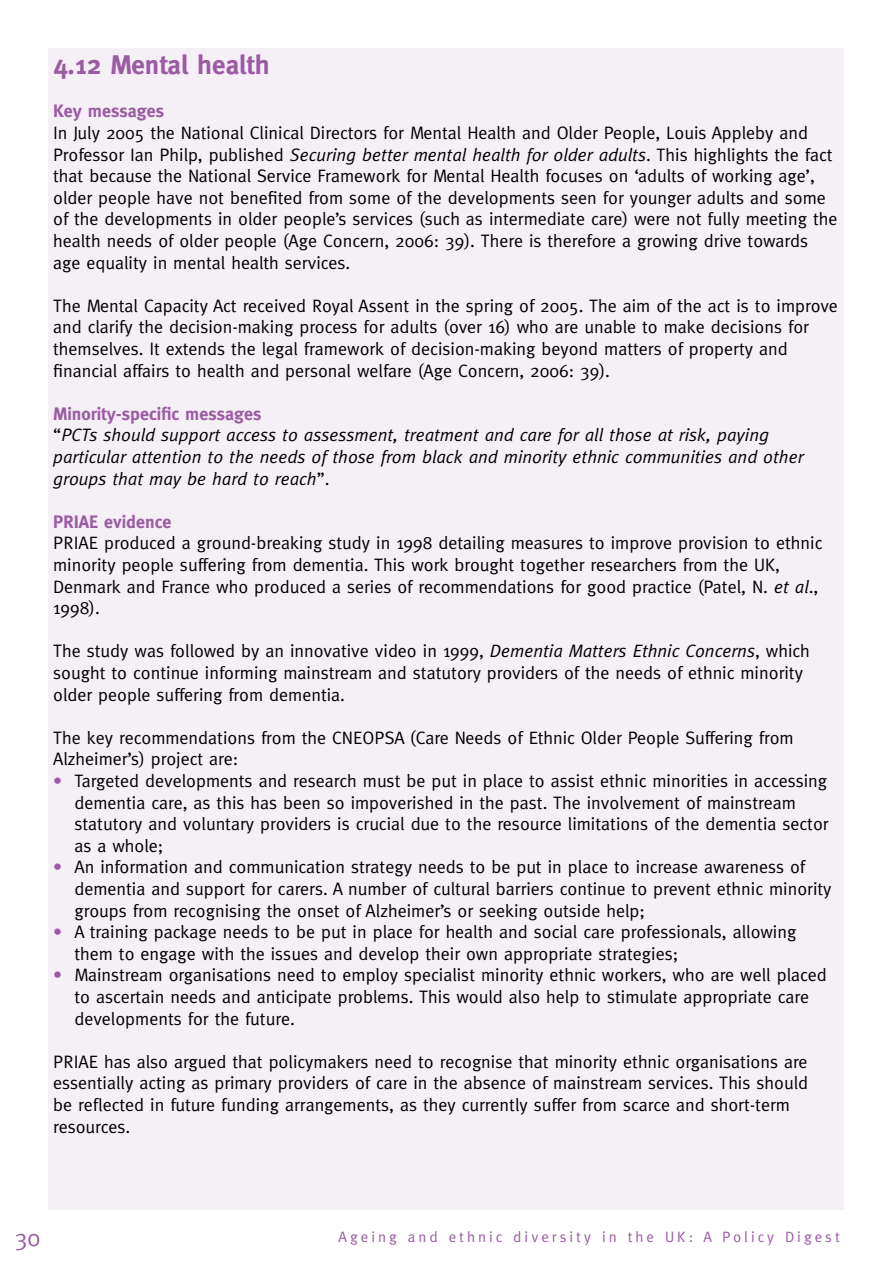
<style>
.page{position:relative;width:893px;height:1263px;background:#fff}
.page>*{position:absolute;margin:0;border:0;box-sizing:border-box;transform-origin:0 0}
.t1{font:700 27px "Meta";color:#9b5ba4}
.t2{font:24px "Meta";color:#9b5ba4}
.t3{font:18px/21.6px "Meta";color:#000}
.t4{font:italic 18px/21.6px "Meta";color:#000}
.t5{font:700 18px "Meta";color:#9b5ba4}
.t6{font:15px "Meta";letter-spacing:.2em;color:#9b5ba4}
.s1{font-style:italic}
.s2{font-weight:700;font-style:normal;color:#9b5ba4}
.s3{font-style:normal}
.s4{color:#9b5ba4}
</style>
<div class="page">
<div style="left:49px;top:48px;width:795px;height:1162px;background:#f5eff6"></div>
<h1 class="t1" style="left:53px;top:49px;width:218px">4.12 Mental health</h1>
<p class="t5" style="left:53px;top:101px;width:112px">Key messages</p>
<p class="t3" style="left:53px;top:122px;width:786px">In July 2005 the National Clinical Directors for Mental Health and Older People, Louis Appleby and Professor Ian Philp, published <span class="s1">Securing better mental health for older adults</span>. This highlights the fact that because the National Service Framework for Mental Health focuses on ‘adults of working age’, older people have not benefited from some of the developments seen for younger adults and some of the developments in older people’s services (such as intermediate care) were not fully meeting the health needs of older people (Age Concern, 2006: 39). There is therefore a growing drive towards age equality in mental health services.</p>
<p class="t3" style="left:53px;top:294px;width:786px">The Mental Capacity Act received Royal Assent in the spring of 2005. The aim of the act is to improve and clarify the decision-making process for adults (over 16) who are unable to make decisions for themselves. It extends the legal framework of decision-making beyond matters of property and financial affairs to health and personal welfare (Age Concern, 2006: 39).</p>
<p class="t4" style="left:53px;top:402px;width:752px"><span class="s2">Minority-specific messages<br></span><span class="s3">“</span>PCTs should support access to assessment, treatment and care for all those at risk, paying particular attention to the needs of those from black and minority ethnic communities and other groups that may be hard to reach<span class="s3">”.</span></p>
<p class="t5" style="left:53px;top:511px;width:120px">PRIAE evidence</p>
<p class="t3" style="left:53px;top:532px;width:771px">PRIAE produced a ground-breaking study in 1998 detailing measures to improve provision to ethnic minority people suffering from dementia. This work brought together researchers from the UK, Denmark and France who produced a series of recommendations for good practice (Patel, N. <span class="s1">et al</span>., 1998).</p>
<p class="t3" style="left:53px;top:640px;width:758px">The study was followed by an innovative video in 1999, <span class="s1">Dementia Matters Ethnic Concerns</span>, which sought to continue informing mainstream and statutory providers of the needs of ethnic minority older people suffering from dementia.</p>
<p class="t3" style="left:53px;top:726px;width:742px">The key recommendations from the CNEOPSA (Care Needs of Ethnic Older People Suffering from<br>Alzheimer’s) project are:</p>
<p class="t3" style="left:74px;top:770px;width:756px;text-indent:-21px"><span class="s4">•</span> Targeted developments and research must be put in place to assist ethnic minorities in accessing dementia care, as this has been so impoverished in the past. The involvement of mainstream statutory and voluntary providers is crucial due to the resource limitations of the dementia sector as a whole;</p>
<p class="t3" style="left:74px;top:856px;width:759px;text-indent:-21px"><span class="s4">•</span> An information and communication strategy needs to be put in place to increase awareness of dementia and support for carers. A number of cultural barriers continue to prevent ethnic minority groups from recognising the onset of Alzheimer’s or seeking outside help;</p>
<p class="t3" style="left:74px;top:921px;width:723px;text-indent:-21px"><span class="s4">•</span> A training package needs to be put in place for health and social care professionals, allowing them to engage with the issues and develop their own appropriate strategies;</p>
<p class="t3" style="left:74px;top:964px;width:754px;text-indent:-21px"><span class="s4">•</span> Mainstream organisations need to employ specialist minority ethnic workers, who are well placed to ascertain needs and anticipate problems. This would also help to stimulate appropriate care developments for the future.</p>
<p class="t3" style="left:53px;top:1050px;width:756px">PRIAE has also argued that policymakers need to recognise that minority ethnic organisations are essentially acting as primary providers of care in the absence of mainstream services. This should be reflected in future funding arrangements, as they currently suffer from scarce and short-term resources.</p>
<h2 class="t2" style="left:15px;top:1224px;width:27px">30</h2>
<p class="t6" style="left:338px;top:1228px;width:503px">Ageing and ethnic diversity in the UK: A Policy Digest</p>
</div>
